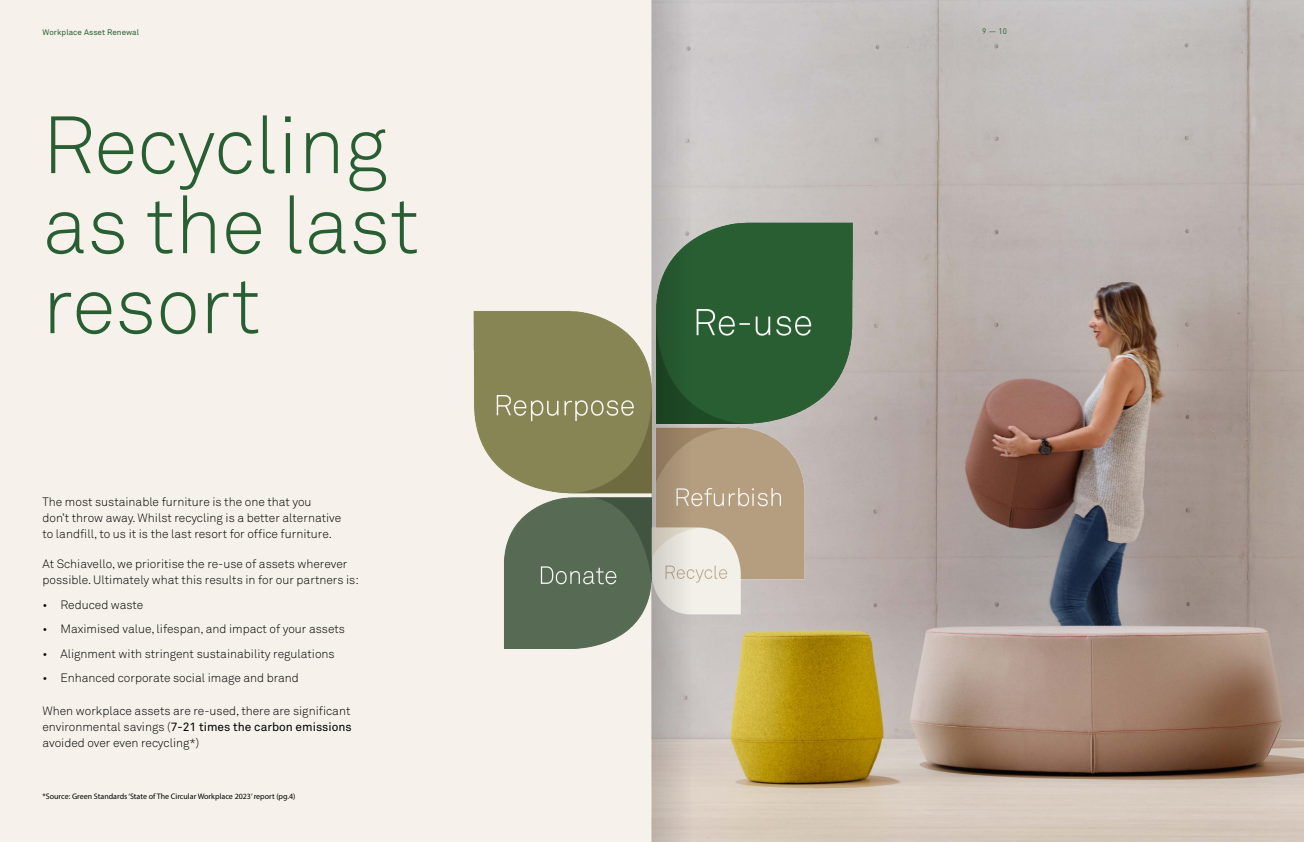
<style>
.page{position:relative;width:1304px;height:842px;background:#f5f0e8}
.page>*{position:absolute;margin:0;border:0;box-sizing:border-box;transform-origin:0 0}
.t1{font:300 80px/80px "Akkurat";color:#285f32}
.t2{font:300 12px/16px "Akkurat";color:#000}
.t3{font:12px "Akkurat Std";color:#000}
.t4{font:8px "Myriad Pro";color:#000}
.t5{font:8px "Akkurat Std";letter-spacing:.01em;color:#285f32}
.t6{font:8px "DIN";color:#285f32}
.s1{font-family:"Akkurat";font-weight:300}
</style>
<div class="page">
<img style="left:692px;top:0;width:612px;height:842px">
<img style="left:473px;top:210px;width:380px;height:448px">
<svg style="left:652px;top:0;width:40px;height:842px"></svg>
<p class="t5" style="left:43px;top:27px;width:98px">Workplace Asset Renewal</p>
<p class="t6" style="left:982px;top:26px;width:26px">9 — 10</p>
<h1 class="t1" style="left:43px;top:107px;width:378px">Recycling as the last resort</h1>
<p class="t2" style="left:43px;top:494px;width:300px">The most sustainable furniture is the one that you don’t throw away. Whilst recycling is a better alternative to landfill, to us it is the last resort for office furniture.</p>
<p class="t2" style="left:43px;top:556px;width:318px">At Schiavello, we prioritise the re-use of assets wherever possible. Ultimately what this results in for our partners is:</p>
<p class="t2" style="left:43px;top:597px;width:102px">• Reduced waste</p>
<p class="t2" style="left:43px;top:621px;width:304px">• Maximised value, lifespan, and impact of your assets</p>
<p class="t2" style="left:43px;top:646px;width:294px">• Alignment with stringent sustainability regulations</p>
<p class="t2" style="left:43px;top:670px;width:258px">• Enhanced corporate social image and brand</p>
<p class="t2" style="left:43px;top:703px;width:309px">When workplace assets are re-used, there are significant</p>
<p class="t3" style="left:43px;top:720px;width:311px"><span class="s1">environmental savings (</span>7-21 times the carbon emissions</p>
<p class="t2" style="left:43px;top:735px;width:158px">avoided over even recycling*)</p>
<p class="t4" style="left:43px;top:792px;width:255px">*Source: Green Standards ‘State of The Circular Workplace 2023’ report (pg.4)</p>
</div>
